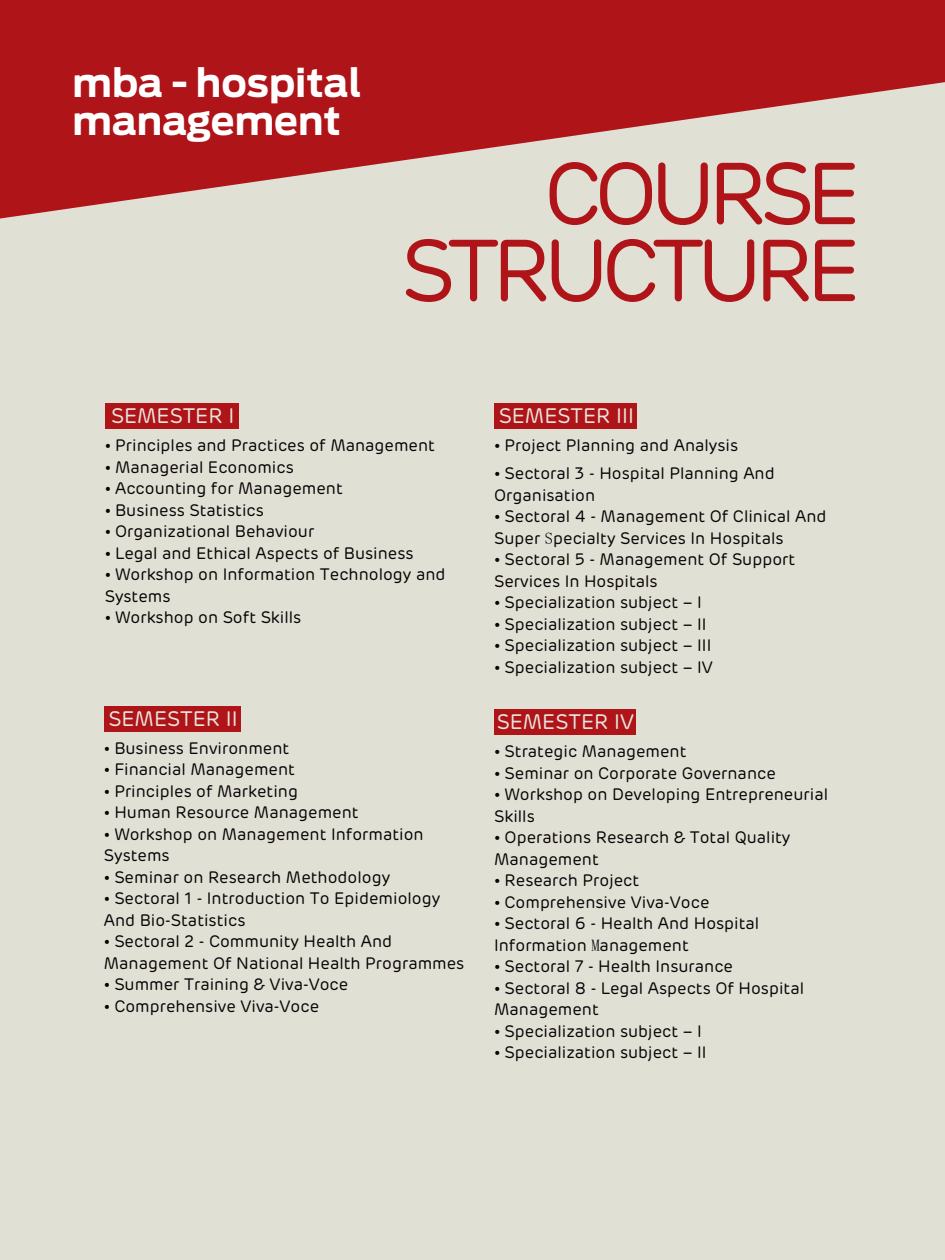
<style>
.page{position:relative;width:945px;height:1260px;background:#af1419}
.page>*{position:absolute;margin:0;border:0;box-sizing:border-box;transform-origin:0 0}
.t1{font:87.5px/77px "Rubrik";letter-spacing:-.09em;color:#af1419;text-align:right}
.t2{font:700 38.5px/38.5px "Antenna";color:#fff}
.t3{font:21px "Rubrik";color:#e8e7de}
.t4{font:16.62px/28px "Rubrik";color:#090305}
.s1{font-family:"MS Mincho"}
</style>
<div class="page">
<div style="left:0;top:82px;width:945px;height:1178px;background:#e1e0d5"></div>
<div style="left:105px;top:403px;width:134px;height:26px;background:#af1419"></div>
<div style="left:494px;top:403px;width:143px;height:26px;background:#af1419"></div>
<div style="left:104px;top:706px;width:136px;height:25px;background:#af1419"></div>
<div style="left:494px;top:709px;width:142px;height:26px;background:#af1419"></div>
<svg style="left:106px;top:444px;width:4px;height:4px"></svg>
<svg style="left:106px;top:465px;width:4px;height:5px"></svg>
<svg style="left:106px;top:487px;width:4px;height:4px"></svg>
<svg style="left:106px;top:508px;width:4px;height:5px"></svg>
<svg style="left:106px;top:530px;width:4px;height:4px"></svg>
<svg style="left:106px;top:551px;width:4px;height:5px"></svg>
<svg style="left:106px;top:573px;width:4px;height:4px"></svg>
<svg style="left:106px;top:616px;width:4px;height:4px"></svg>
<svg style="left:495px;top:444px;width:4px;height:4px"></svg>
<svg style="left:495px;top:472px;width:4px;height:4px"></svg>
<svg style="left:495px;top:515px;width:4px;height:4px"></svg>
<svg style="left:495px;top:558px;width:4px;height:4px"></svg>
<svg style="left:495px;top:601px;width:4px;height:4px"></svg>
<svg style="left:495px;top:623px;width:4px;height:4px"></svg>
<svg style="left:495px;top:644px;width:4px;height:4px"></svg>
<svg style="left:495px;top:666px;width:4px;height:4px"></svg>
<svg style="left:105px;top:747px;width:4px;height:4px"></svg>
<svg style="left:105px;top:768px;width:4px;height:4px"></svg>
<svg style="left:105px;top:790px;width:4px;height:4px"></svg>
<svg style="left:105px;top:811px;width:4px;height:4px"></svg>
<svg style="left:105px;top:833px;width:4px;height:4px"></svg>
<svg style="left:105px;top:897px;width:4px;height:4px"></svg>
<svg style="left:105px;top:940px;width:4px;height:4px"></svg>
<svg style="left:105px;top:983px;width:4px;height:4px"></svg>
<svg style="left:105px;top:1005px;width:4px;height:4px"></svg>
<svg style="left:105px;top:876px;width:4px;height:4px"></svg>
<svg style="left:495px;top:750px;width:4px;height:4px"></svg>
<svg style="left:495px;top:772px;width:4px;height:4px"></svg>
<svg style="left:495px;top:793px;width:4px;height:4px"></svg>
<svg style="left:495px;top:836px;width:4px;height:4px"></svg>
<svg style="left:495px;top:879px;width:4px;height:4px"></svg>
<svg style="left:495px;top:900px;width:4px;height:5px"></svg>
<svg style="left:495px;top:922px;width:4px;height:4px"></svg>
<svg style="left:495px;top:965px;width:4px;height:4px"></svg>
<svg style="left:495px;top:986px;width:4px;height:5px"></svg>
<svg style="left:495px;top:1029px;width:4px;height:5px"></svg>
<svg style="left:495px;top:1051px;width:4px;height:4px"></svg>
<h2 class="t2" style="left:72px;top:66px;width:291px">mba - hospital management</h2>
<p class="t3" style="left:111px;top:408px;width:125px">SEMESTER I</p>
<h1 class="t1" style="left:401px;top:164px;width:462px">COURSE<br>STRUCTURE</h1>
<p class="t3" style="left:499px;top:408px;width:137px">SEMESTER III</p>
<p class="t4" style="left:115px;top:433px;width:321px">Principles and Practices of Management</p>
<p class="t4" style="left:115px;top:455px;width:180px">Managerial Economics</p>
<p class="t4" style="left:115px;top:476px;width:229px">Accounting for Management</p>
<p class="t4" style="left:115px;top:498px;width:150px">Business Statistics</p>
<p class="t4" style="left:115px;top:519px;width:201px">Organizational Behaviour</p>
<p class="t4" style="left:115px;top:541px;width:300px">Legal and Ethical Aspects of Business</p>
<p class="t4" style="left:115px;top:562px;width:332px">Workshop on Information Technology and</p>
<p class="t4" style="left:105px;top:584px;width:67px">Systems</p>
<p class="t4" style="left:115px;top:605px;width:188px">Workshop on Soft Skills</p>
<p class="t4" style="left:505px;top:433px;width:272px">Project Planning and Analysis<br>Sectoral 3 - Hospital Planning And</p>
<p class="t4" style="left:494px;top:483px;width:103px">Organisation</p>
<p class="t4" style="left:505px;top:504px;width:323px">Sectoral 4 - Management Of Clinical And</p>
<p class="t4" style="left:494px;top:526px;width:291px">Super <span class="s1">S</span>pecialty Services In Hospitals</p>
<p class="t4" style="left:505px;top:547px;width:292px">Sectoral 5 - Management Of Support</p>
<p class="t4" style="left:494px;top:569px;width:165px">Services In Hospitals</p>
<p class="t4" style="left:505px;top:590px;width:199px">Specialization subject – I</p>
<p class="t4" style="left:505px;top:612px;width:204px">Specialization subject – II</p>
<p class="t4" style="left:505px;top:633px;width:208px">Specialization subject – III</p>
<p class="t4" style="left:505px;top:655px;width:210px">Specialization subject – IV</p>
<p class="t3" style="left:108px;top:710px;width:131px">SEMESTER II</p>
<p class="t3" style="left:497px;top:714px;width:139px">SEMESTER IV</p>
<p class="t4" style="left:114px;top:736px;width:177px">Business Environment</p>
<p class="t4" style="left:114px;top:757px;width:182px">Financial Management</p>
<p class="t4" style="left:114px;top:779px;width:185px">Principles of Marketing</p>
<p class="t4" style="left:114px;top:800px;width:246px">Human Resource Management</p>
<p class="t4" style="left:114px;top:822px;width:311px">Workshop on Management Information</p>
<p class="t4" style="left:104px;top:843px;width:67px">Systems</p>
<p class="t4" style="left:114px;top:886px;width:327px">Sectoral 1 - Introduction To Epidemiology</p>
<p class="t4" style="left:104px;top:908px;width:143px">And Bio-Statistics</p>
<p class="t4" style="left:114px;top:929px;width:279px">Sectoral 2 - Community Health And</p>
<p class="t4" style="left:104px;top:951px;width:362px">Management Of National Health Programmes</p>
<p class="t4" style="left:114px;top:972px;width:236px">Summer Training &amp; Viva-Voce</p>
<p class="t4" style="left:114px;top:994px;width:206px">Comprehensive Viva-Voce</p>
<p class="t4" style="left:114px;top:865px;width:277px">Seminar on Research Methodology</p>
<p class="t4" style="left:505px;top:739px;width:183px">Strategic Management</p>
<p class="t4" style="left:505px;top:761px;width:273px">Seminar on Corporate Governance</p>
<p class="t4" style="left:505px;top:782px;width:325px">Workshop on Developing Entrepreneurial</p>
<p class="t4" style="left:494px;top:804px;width:42px">Skills</p>
<p class="t4" style="left:505px;top:825px;width:287px">Operations Research &amp; Total Quality</p>
<p class="t4" style="left:494px;top:847px;width:106px">Management</p>
<p class="t4" style="left:505px;top:868px;width:136px">Research Project</p>
<p class="t4" style="left:505px;top:890px;width:206px">Comprehensive Viva-Voce</p>
<p class="t4" style="left:505px;top:911px;width:256px">Sectoral 6 - Health And Hospital</p>
<p class="t4" style="left:494px;top:933px;width:196px">Information <span class="s1">M</span>anagement</p>
<p class="t4" style="left:505px;top:954px;width:230px">Sectoral 7 - Health Insurance</p>
<p class="t4" style="left:505px;top:976px;width:301px">Sectoral 8 - Legal Aspects Of Hospital</p>
<p class="t4" style="left:494px;top:997px;width:106px">Management</p>
<p class="t4" style="left:505px;top:1019px;width:199px">Specialization subject – I</p>
<p class="t4" style="left:505px;top:1040px;width:204px">Specialization subject – II</p>
</div>
